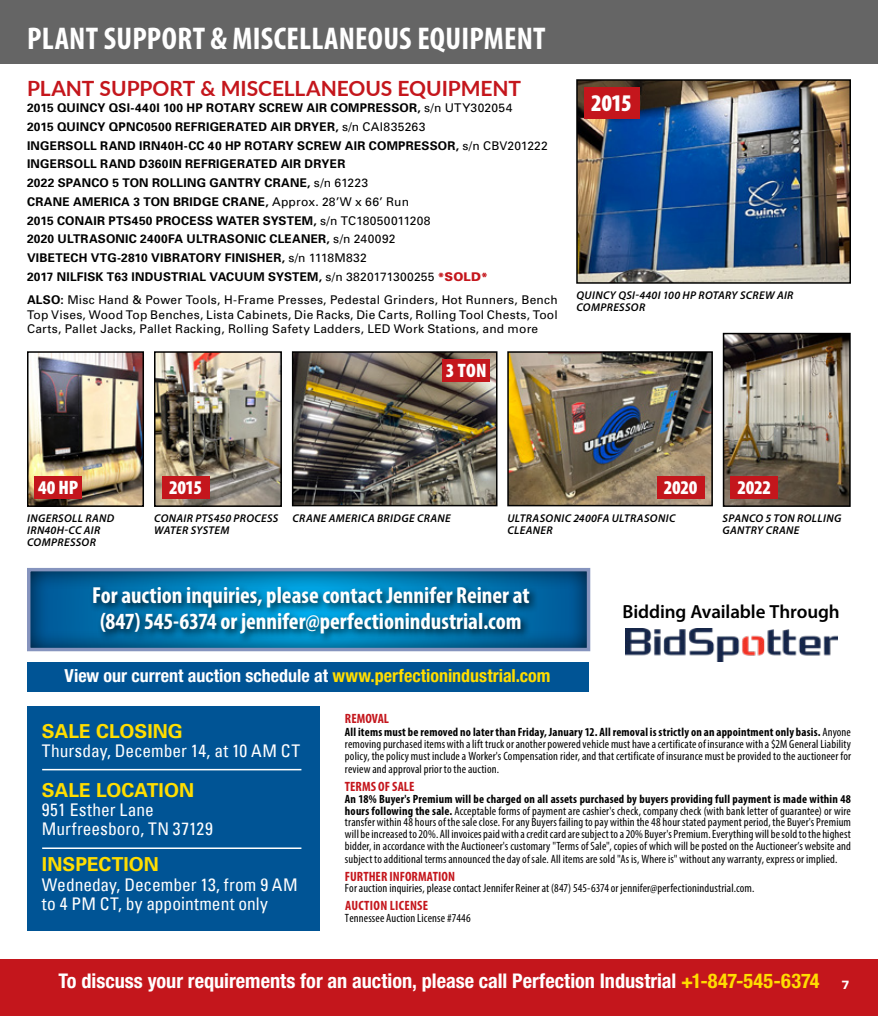
<style>
.page{position:relative;width:878px;height:1016px;background:#fff}
.page>*{position:absolute;margin:0;border:0;box-sizing:border-box;transform-origin:0 0}
.t1{font:700 condensed 31.5px "Myriad Pro";letter-spacing:.005em;color:#fff}
.t2{font:900 condensed 24px "Myriad Pro";color:#fff}
.t3{font:700 condensed 23.25px/25.8px "Myriad Pro";color:#fff;text-align:center}
.t4{font:700 21px "Lato";letter-spacing:-.005em;color:#c4161c}
.t5{font:700 condensed 20.25px "Helvetica Neue LT Std";color:#fff}
.t6{font:900 condensed 19.5px "Myriad Pro";letter-spacing:-.015em;color:#fff}
.t7{font:700 19.2px "Univers";letter-spacing:.005em;color:#fd0}
.t8{font:600 19.05px "Myriad Pro";letter-spacing:-.005em;color:#000}
.t9{font:700 condensed 18px "Helvetica Neue LT Std";color:#fff}
.t10{font:condensed 17.4px/19.2px "Univers";color:#fff}
.t11{font:700 condensed 13.5px "Myriad Pro";letter-spacing:.005em;color:#c4161c}
.t12{font:condensed 12px/12px "Myriad Pro";letter-spacing:.01em;color:#000;text-align:justify}
.t13{font:700 12px/18.8px "Univers";letter-spacing:.02em;color:#000}
.t14{font:12px/14.4px "Univers";letter-spacing:.02em;color:#000;text-align:justify}
.t15{font:italic 600 11.25px/12px "Myriad Pro";letter-spacing:.03em;color:#000}
.s1{font-weight:400}
.s2{font-weight:900;color:#c4161c}
.s3{font-weight:700}
.s4{color:#fd0}
.s5{font-family:"Univers";font-weight:900;font-stretch:normal;font-size:12px}
</style>
<div class="page">
<div style="left:0;top:0;width:878px;height:63px;background:#656565"></div>
<div style="left:0;top:959px;width:878px;height:56px;background:#c4161c"></div>
<div style="left:27px;top:662px;width:561px;height:29px;background:#005495"></div>
<img style="left:625px;top:628px;width:212px;height:33px">
<div style="left:25px;top:567px;width:565px;height:86px;background:#000;opacity:.75"></div>
<div style="left:27px;top:567px;width:563px;height:84px;border:3px solid #8694be"></div>
<div style="left:89px;top:583px;width:450px;height:60px;background:#000;opacity:.75"></div>
<img style="left:579px;top:82px;width:268px;height:199px">
<div style="left:576px;top:79px;width:274px;height:205px;border:2px solid #000"></div>
<img style="left:295px;top:354px;width:199px;height:149px">
<div style="left:292px;top:351px;width:205px;height:155px;border:2px solid #000"></div>
<img style="left:510px;top:354px;width:199px;height:149px">
<div style="left:507px;top:351px;width:205px;height:155px;border:2px solid #000"></div>
<img style="left:157px;top:354px;width:122px;height:150px">
<div style="left:154px;top:351px;width:128px;height:156px;border:2px solid #000"></div>
<img style="left:30px;top:354px;width:111px;height:150px">
<div style="left:27px;top:351px;width:117px;height:156px;border:2px solid #000"></div>
<div style="left:27px;top:706px;width:293px;height:224px;background:#005495"></div>
<hr style="left:42px;top:768px;width:259px;height:2px;background:#fff">
<hr style="left:42px;top:847px;width:259px;height:1px;background:#fff">
<div style="left:34px;top:476px;width:48px;height:22px;background:#c4161c"></div>
<div style="left:162px;top:476px;width:47px;height:22px;background:#c4161c"></div>
<div style="left:442px;top:360px;width:48px;height:22px;background:#c4161c"></div>
<img style="left:725px;top:336px;width:122px;height:168px">
<div style="left:722px;top:333px;width:128px;height:174px;border:2px solid #000"></div>
<div style="left:583px;top:87px;width:56px;height:31px;background:#c4161c"></div>
<div style="left:657px;top:476px;width:47px;height:22px;background:#c4161c"></div>
<div style="left:730px;top:476px;width:48px;height:22px;background:#c4161c"></div>
<h1 class="t1" style="left:27px;top:19px;width:520px">PLANT SUPPORT &amp; MISCELLANEOUS EQUIPMENT</h1>
<h3 class="t4" style="left:27px;top:73px;width:495px">PLANT SUPPORT &amp; MISCELLANEOUS EQUIPMENT</h3>
<p class="t13" style="left:27px;top:98px;width:522px">2015 QUINCY QSI-440I 100 HP ROTARY SCREW AIR COMPRESSOR, <span class="s1">s/n UTY302054<br></span>2015 QUINCY QPNC0500 REFRIGERATED AIR DRYER, <span class="s1">s/n CAI835263<br></span>INGERSOLL RAND IRN40H-CC 40 HP ROTARY SCREW AIR COMPRESSOR, <span class="s1">s/n CBV201222<br></span>INGERSOLL RAND D360IN REFRIGERATED AIR DRYER<br>2022 SPANCO 5 TON ROLLING GANTRY CRANE, <span class="s1">s/n 61223<br></span>CRANE AMERICA 3 TON BRIDGE CRANE, <span class="s1">Approx. 28’W x 66’ Run<br></span>2015 CONAIR PTS450 PROCESS WATER SYSTEM, <span class="s1">s/n TC18050011208<br></span>2020 ULTRASONIC 2400FA ULTRASONIC CLEANER, <span class="s1">s/n 240092<br></span>VIBETECH VTG-2810 VIBRATORY FINISHER, <span class="s1">s/n 1118M832<br></span>2017 NILFISK T63 INDUSTRIAL VACUUM SYSTEM, <span class="s1">s/n 3820171300255</span> <span class="s2">*SOLD*</span></p>
<p class="t14" style="left:27px;top:293px;width:532px"><span class="s3">ALSO:</span> Misc Hand &amp; Power Tools, H-Frame Presses, Pedestal Grinders, Hot Runners, Bench Top Vises, Wood Top Benches, Lista Cabinets, Die Racks, Die Carts, Rolling Tool Chests, Tool Carts, Pallet Jacks, Pallet Racking, Rolling Safety Ladders, LED Work Stations, and more</p>
<h3 class="t6" style="left:446px;top:358px;width:42px">3 TON</h3>
<h2 class="t2" style="left:591px;top:88px;width:42px">2015</h2>
<p class="t15" style="left:576px;top:289px;width:219px">QUINCY QSI-440I 100 HP ROTARY SCREW AIR<br>COMPRESSOR</p>
<h3 class="t6" style="left:38px;top:475px;width:42px">40 HP</h3>
<h3 class="t6" style="left:169px;top:475px;width:34px">2015</h3>
<h3 class="t6" style="left:663px;top:475px;width:35px">2020</h3>
<h3 class="t6" style="left:737px;top:475px;width:35px">2022</h3>
<p class="t15" style="left:27px;top:511px;width:89px">INGERSOLL RAND<br>IRN40H-CC AIR<br>COMPRESSOR</p>
<p class="t15" style="left:154px;top:511px;width:126px">CONAIR PTS450 PROCESS<br>WATER SYSTEM</p>
<p class="t15" style="left:292px;top:511px;width:160px">CRANE AMERICA BRIDGE CRANE</p>
<p class="t15" style="left:507px;top:511px;width:169px">ULTRASONIC 2400FA ULTRASONIC<br>CLEANER</p>
<p class="t15" style="left:722px;top:511px;width:120px">SPANCO 5 TON ROLLING<br>GANTRY CRANE</p>
<h3 class="t3" style="left:92px;top:582px;width:439px">For auction inquiries, please contact Jennifer Reiner at (847) 545-6374 or jennifer@perfectionindustrial.com</h3>
<h3 class="t9" style="left:65px;top:665px;width:487px">View our current auction schedule at <span class="s4">www.perfectionindustrial.com</span></h3>
<h3 class="t8" style="left:622px;top:599px;width:219px">Bidding Available Through</h3>
<h3 class="t7" style="left:42px;top:719px;width:142px">SALE CLOSING</h3>
<h3 class="t10" style="left:42px;top:741px;width:259px">Thursday, December 14, at 10 AM CT</h3>
<h3 class="t7" style="left:42px;top:778px;width:153px">SALE LOCATION</h3>
<h3 class="t10" style="left:42px;top:800px;width:172px">951 Esther Lane<br>Murfreesboro, TN 37129</h3>
<h3 class="t7" style="left:42px;top:852px;width:118px">INSPECTION</h3>
<h3 class="t10" style="left:42px;top:874px;width:257px">Wedneday, December 13, from 9 AM to 4 PM CT, by appointment only</h3>
<p class="t11" style="left:345px;top:710px;width:46px">REMOVAL</p>
<p class="t12" style="left:345px;top:725px;width:507px"><span class="s3">All items must be removed no later than Friday, January 12. All removal is strictly on an appointment only basis.</span> Anyone removing purchased items with a lift truck or another powered vehicle must have a certificate of insurance with a $2M General Liability policy, the policy must include a Worker's Compensation rider, and that certificate of insurance must be provided to the auctioneer for review and approval prior to the auction.</p>
<p class="t11" style="left:345px;top:777px;width:71px">TERMS OF SALE</p>
<p class="t12" style="left:345px;top:792px;width:507px"><span class="s3">An 18% Buyer's Premium will be charged on all assets purchased by buyers providing full payment is made within 48 hours following the sale.</span> Acceptable forms of payment are cashier's check, company check (with bank letter of guarantee) or wire transfer within 48 hours of the sale close. For any Buyers failing to pay within the 48 hour stated payment period, the Buyer's Premium will be increased to 20%. All invoices paid with a credit card are subject to a 20% Buyer's Premium. Everything will be sold to the highest bidder, in accordance with the Auctioneer's customary "Terms of Sale", copies of which will be posted on the Auctioneer’s website and subject to additional terms announced the day of sale. All items are sold "As is, Where is" without any warranty, express or implied.</p>
<p class="t11" style="left:345px;top:867px;width:111px">FURTHER INFORMATION</p>
<p class="t12" style="left:345px;top:882px;width:411px">For auction inquiries, please contact Jennifer Reiner at (847)545-6374or jennifer@perfectionindustrial.com.</p>
<p class="t11" style="left:345px;top:897px;width:85px">AUCTION LICENSE</p>
<p class="t12" style="left:345px;top:911px;width:127px">Tennessee Auction License #7446</p>
<h3 class="t5" style="left:58px;top:967px;width:792px">To discuss your requirements for an auction, please call Perfection Industrial <span class="s4">+1-847-545-6374</span> <span class="s5">7</span></h3>
</div>
